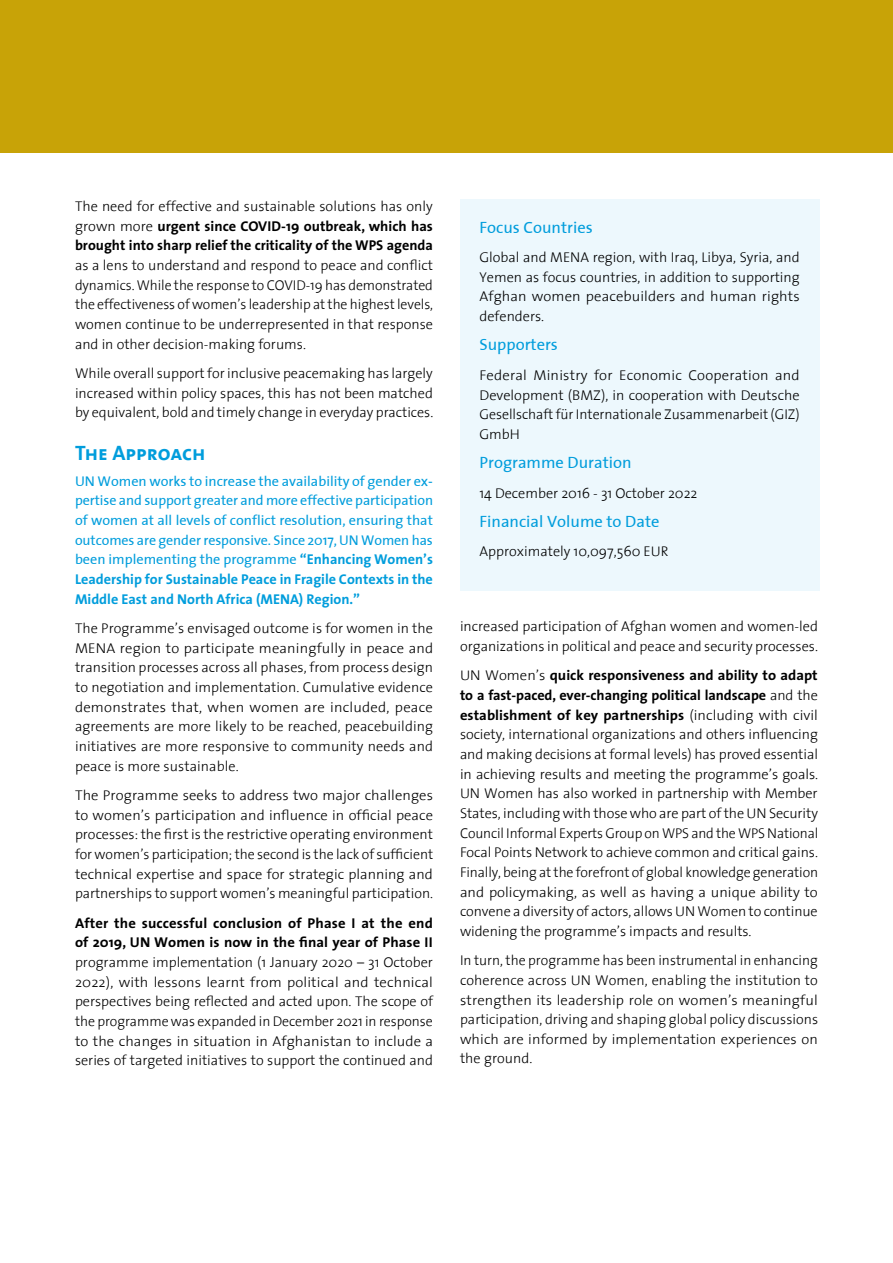
<style>
.page{position:relative;width:893px;height:1263px;background:#fff}
.page>*{position:absolute;margin:0;border:0;box-sizing:border-box;transform-origin:0 0}
.t1{font:21px "The Sans Bold Caps";color:#009ddc}
.t2{font:16.5px "The Sans";color:#009ddc}
.t3{font:300 14.25px/19.6px "The Sans";color:#000;text-align:justify}
.t4{font:14.25px/19.6px "The Sans";color:#009ddc;text-align:justify}
.t5{font:700 14.25px/19.6px "The Sans";letter-spacing:.005em;color:#000;text-align:justify}
.s1{font-weight:300}
.s2{font-weight:700}
</style>
<div class="page">
<div style="left:0;top:0;width:893px;height:153px;background:#c8a307"></div>
<div style="left:460px;top:199px;width:359px;height:392px;background:#edf8fd"></div>
<p class="t5" style="left:75px;top:196px;width:359px"><span class="s1">The need for effective and sustainable solutions has only grown more</span> urgent since COVID-19 outbreak, which has brought into sharp relief the criticality of the WPS agenda</p>
<p class="t3" style="left:75px;top:255px;width:360px">as a lens to understand and respond to peace and conflict dynamics. While the response to COVID-19 has demonstrated the effectiveness of women’s leadership at the highest levels, women continue to be underrepresented in that response and in other decision-making forums.</p>
<p class="t3" style="left:75px;top:363px;width:360px">While overall support for inclusive peacemaking has largely increased within policy spaces, this has not been matched by equivalent, bold and timely change in everyday practices.</p>
<h1 class="t1" style="left:75px;top:435px;width:132px">The Approach</h1>
<p class="t4" style="left:75px;top:471px;width:360px">UN Women works to increase the availability of gender ex&shy;pertise and support greater and more effective participation of women at all levels of conflict resolution, ensuring that outcomes are gender responsive. Since 2017, UN Women has been implementing the programme <span class="s2">“Enhancing Women’s Leadership for Sustainable Peace in Fragile Contexts in the Middle East and North Africa (MENA) Region.”</span></p>
<p class="t3" style="left:75px;top:618px;width:360px">The Programme’s envisaged outcome is for women in the MENA region to participate meaningfully in peace and transition processes across all phases, from process design to negotiation and implementation. Cumulative evidence demonstrates that, when women are included, peace agreements are more likely to be reached, peacebuilding initiatives are more responsive to community needs and peace is more sustainable.</p>
<p class="t3" style="left:75px;top:785px;width:360px">The Programme seeks to address two major challenges to women’s participation and influence in official peace processes: the first is the restrictive operating environment for women’s participation; the second is the lack of sufficient technical expertise and space for strategic planning and partnerships to support women’s meaningful participation.</p>
<p class="t5" style="left:75px;top:913px;width:359px">After the successful conclusion of Phase I at the end of 2019, UN Women is now in the final year of Phase II</p>
<p class="t3" style="left:75px;top:952px;width:360px">programme implementation (1 January 2020 – 31 October 2022), with lessons learnt from political and technical perspectives being reflected and acted upon. The scope of the programme was expanded in December 2021 in response to the changes in situation in Afghanistan to include a series of targeted initiatives to support the continued and</p>
<p class="t2" style="left:479px;top:213px;width:115px">Focus Countries</p>
<p class="t3" style="left:479px;top:247px;width:322px">Global and MENA region, with Iraq, Libya, Syria, and Yemen as focus countries, in addition to supporting Afghan women peacebuilders and human rights defenders.</p>
<p class="t2" style="left:479px;top:331px;width:80px">Supporters</p>
<p class="t3" style="left:479px;top:365px;width:322px">Federal Ministry for Economic Cooperation and Development (BMZ), in cooperation with Deutsche Gesellschaft für Internationale Zusammenarbeit (GIZ)<br>GmbH</p>
<p class="t2" style="left:479px;top:449px;width:154px">Programme Duration</p>
<p class="t3" style="left:479px;top:482px;width:220px">14 December 2016 - 31 October 2022</p>
<p class="t2" style="left:479px;top:508px;width:181px">Financial Volume to Date</p>
<p class="t3" style="left:479px;top:541px;width:191px">Approximately 10,097,560 EUR</p>
<p class="t3" style="left:460px;top:616px;width:359px">increased participation of Afghan women and women-led organizations in political and peace and security processes.</p>
<p class="t3" style="left:460px;top:665px;width:360px">UN Women’s <span class="s2">quick responsiveness and ability to adapt to a fast-paced, ever-changing political landscape</span> and the <span class="s2">establishment of key partnerships</span> (including with civil society, international organizations and others influencing and making decisions at formal levels) has proved essential in achieving results and meeting the programme’s goals.<br>UN Women has also worked in partnership with Member States, including with those who are part of the UN Security Council Informal Experts Group on WPS and the WPS National Focal Points Network to achieve common and critical gains.<br>Finally, being at the forefront of global knowledge generation and policymaking, as well as having a unique ability to convene a diversity of actors, allows UN Women to continue widening the programme’s impacts and results.</p>
<p class="t3" style="left:460px;top:950px;width:360px">In turn, the programme has been instrumental in enhancing coherence across UN Women, enabling the institution to strengthen its leadership role on women’s meaningful participation, driving and shaping global policy discussions which are informed by implementation experiences on the ground.</p>
</div>
